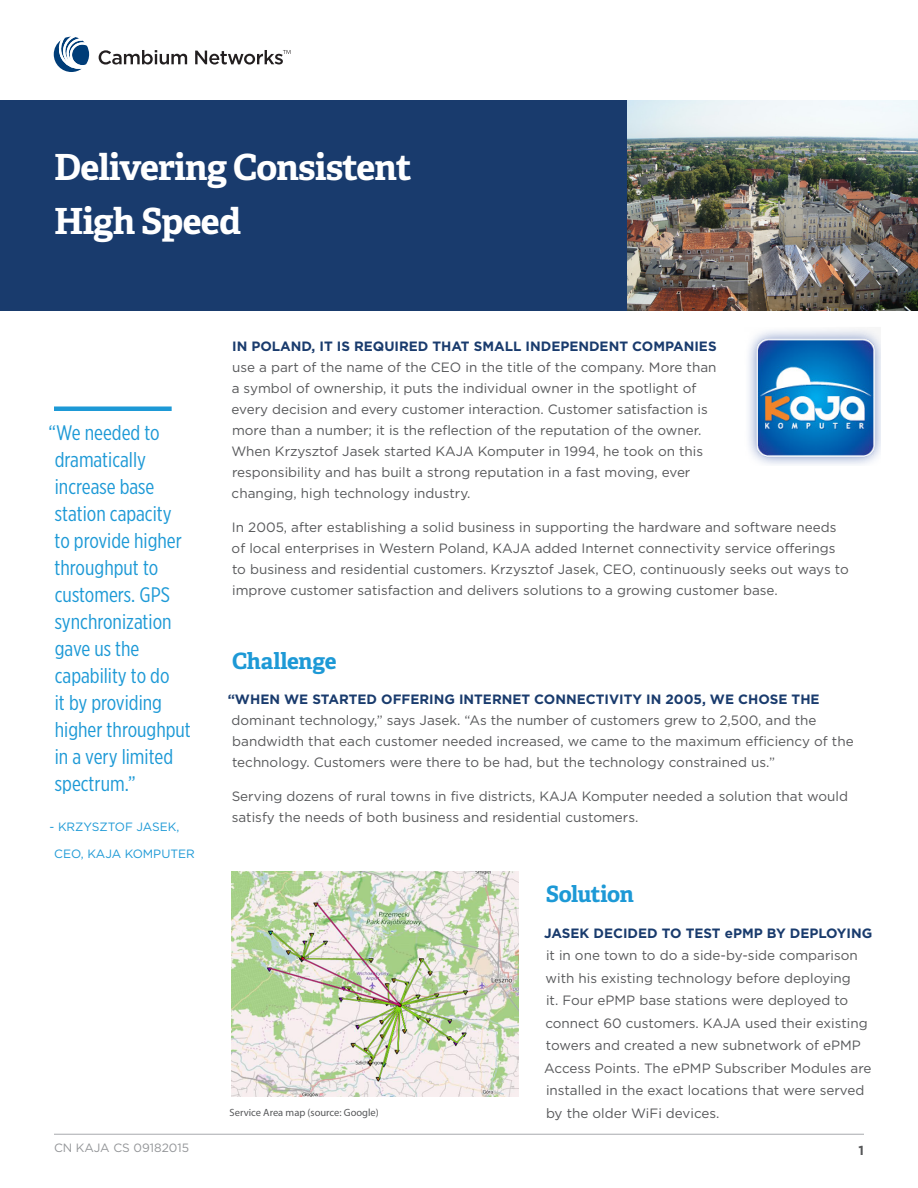
<style>
.page{position:relative;width:918px;height:1188px;background:#fff}
.page>*{position:absolute;margin:0;border:0;box-sizing:border-box;transform-origin:0 0}
.Main_Title{font:700 36px "Adelle";letter-spacing:-.02em;color:#fff}
.t1{font:700 22.5px "Adelle";letter-spacing:-.015em;color:#1d99d6}
.Pull_Quote{font:21px/27px "Gotham X Narrow";color:#1d99d6}
.t2{font:13.5px/21px "Gotham";color:#57585a}
.t3{font:13.05px "Gotham";color:#57585a}
.t4{font:700 13.05px "Gotham";color:#57585a}
.Pull_Quote_-_Author{font:12px "Gotham";color:#1d99d6}
.Caption_Center{font:12px "Gotham";color:#939598}
.Body_Copy{font:10.5px "Myriad Pro";color:#57585a}
.s1{font-weight:700;color:#193b6d}
</style>
<div class="page">
<hr style="left:54px;top:1134px;width:810px;height:1px;background:#a8a9ad">
<div style="left:0;top:100px;width:918px;height:210px;background:#193b6d"></div>
<svg style="left:99px;top:50px;width:88px;height:15px"></svg>
<svg style="left:195px;top:50px;width:95px;height:15px"></svg>
<svg style="left:54px;top:37px;width:35px;height:35px"></svg>
<div style="left:54px;top:406px;width:118px;height:5px;background:#1d99d6"></div>
<img style="left:748px;top:329px;width:132px;height:136px">
<img style="left:627px;top:100px;width:291px;height:210px">
<img style="left:232px;top:871px;width:287px;height:226px">
<p class="Main_Title" style="left:54px;top:144px;width:359px">Delivering Consistent</p>
<p class="Main_Title" style="left:54px;top:198px;width:189px">High Speed</p>
<p class="Pull_Quote" style="left:48px;top:419px;width:144px">“We needed to dramatically increase base station capacity<br>to provide higher throughput to customers. GPS synchronization gave us the capability to do<br>it by providing higher throughput in a very limited spectrum.”</p>
<p class="Pull_Quote_-_Author" style="left:50px;top:820px;width:131px">- KRZYSZTOF JASEK,</p>
<p class="Pull_Quote_-_Author" style="left:54px;top:847px;width:142px">CEO, KAJA KOMPUTER</p>
<p class="t2" style="left:231px;top:335px;width:487px"><span class="s1">IN POLAND, IT IS REQUIRED THAT SMALL INDEPENDENT COMPANIES </span>use a part of the name of the CEO in the title of the company. More than a symbol of ownership, it puts the individual owner in the spotlight of every decision and every customer interaction. Customer satisfaction is more than a number; it is the reflection of the reputation of the owner.<br>When Krzysztof Jasek started KAJA Komputer in 1994, he took on this responsibility and has built a strong reputation in a fast moving, ever changing, high technology industry.</p>
<p class="t2" style="left:232px;top:516px;width:619px">In 2005, after establishing a solid business in supporting the hardware and software needs of local enterprises in Western Poland, KAJA added Internet connectivity service offerings to business and residential customers. Krzysztof Jasek, CEO, continuously seeks out ways to improve customer satisfaction and delivers solutions to a growing customer base.</p>
<p class="t1" style="left:232px;top:646px;width:106px">Challenge</p>
<p class="t2" style="left:228px;top:689px;width:628px"><span class="s1">“WHEN WE STARTED OFFERING INTERNET CONNECTIVITY IN 2005, WE CHOSE THE </span>dominant technology,” says Jasek. “As the number of customers grew to 2,500, and the bandwidth that each customer needed increased, we came to the maximum efficiency of the technology. Customers were there to be had, but the technology constrained us.”</p>
<p class="t2" style="left:232px;top:786px;width:618px">Serving dozens of rural towns in five districts, KAJA Komputer needed a solution that would satisfy the needs of both business and residential customers.</p>
<p class="Body_Copy" style="left:230px;top:1106px;width:151px">Service Area map (source: Google)</p>
<p class="t1" style="left:546px;top:880px;width:90px">Solution</p>
<p class="t2" style="left:544px;top:921px;width:330px;line-height:22.5px"><span class="s1">JASEK DECIDED TO TEST ePMP BY DEPLOYING </span>it in one town to do a side-by-side comparison with his existing technology before deploying<br>it. Four ePMP base stations were deployed to connect 60 customers. KAJA used their existing towers and created a new subnetwork of ePMP Access Points. The ePMP Subscriber Modules are installed in the exact locations that were served by the older WiFi devices.</p>
<p class="Caption_Center" style="left:54px;top:1141px;width:137px">CN KAJA CS 09182015</p>
<p class="t3" style="left:54px;top:1143px;width:154px">Add Reference Number</p>
<p class="t4" style="left:858px;top:1143px;width:7px">1</p>
</div>
